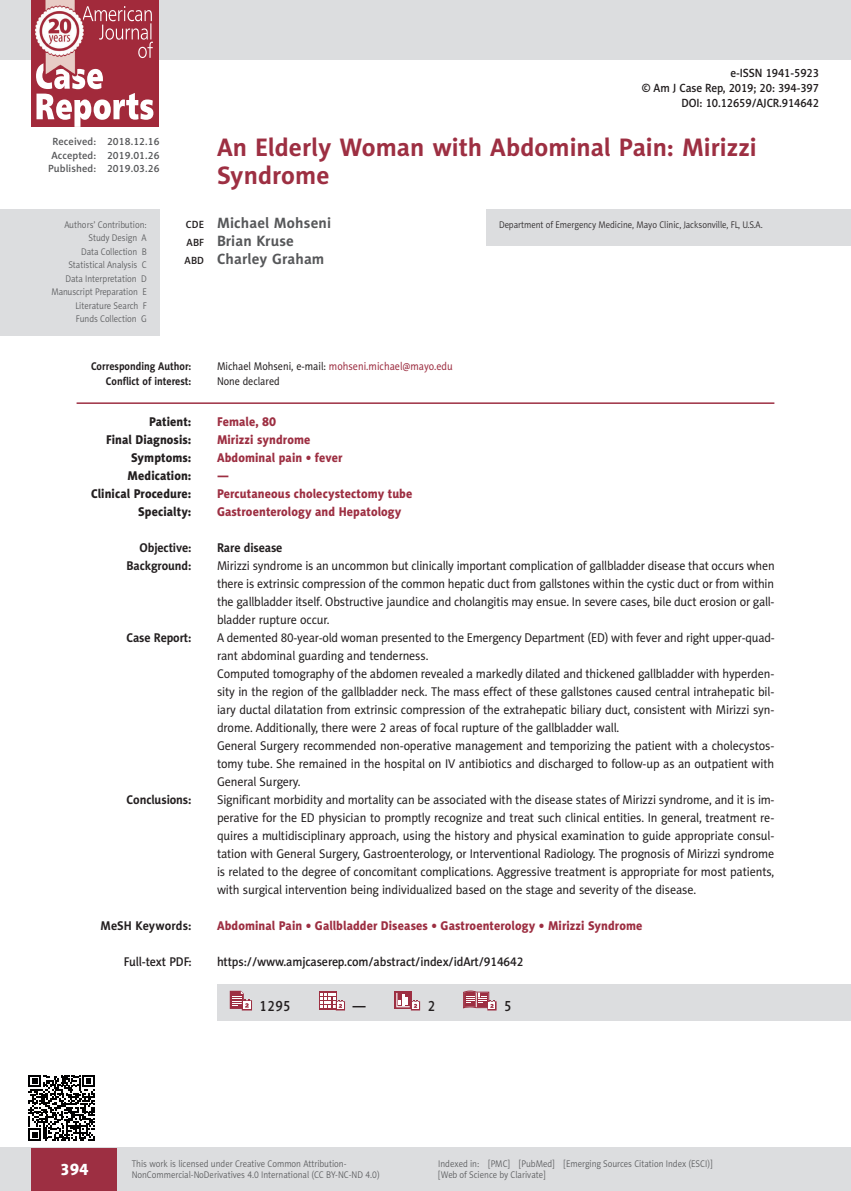
<style>
.page{position:relative;width:851px;height:1191px;background:#fff}
.page>*{position:absolute;margin:0;border:0;box-sizing:border-box;transform-origin:0 0}
.AJCR_Tytul{font:700 25.5px/28.5px "Naomi Sans EFN";color:#9d2f42}
.t1{font:16.5px "Naomi Sans EFN Heavy";color:#fff}
.AJCR_Autorzy{font:700 15px "Naomi Sans EFN";letter-spacing:.01em;color:#57585a}
.AJCR_dane{font:15px "Naomi Sans EFN Medium";color:#231f20;scale:.9 1}
.AJCR_Summary_body{font:12.75px/18px "Naomi Sans EFN";letter-spacing:-.01em;color:#231f20;text-align:justify;scale:.95 1}
.AJCR_Summary_body-2{font:12.75px/18px "Naomi Sans EFN";letter-spacing:-.01em;color:#231f20;text-align:justify;scale:.94 1}
.AJCR_keywords{font:12.75px "Naomi Sans EFN Heavy";letter-spacing:.005em;color:#9d2f42;scale:.95 1}
.AJCR_keywords-2{font:12.75px "Naomi Sans EFN Heavy";letter-spacing:.005em;color:#231f20;scale:.95 1}
.AJCR_full_text_pdf{font:12.75px "Naomi Sans EFN Medium";letter-spacing:-.01em;color:#231f20;scale:.95 1}
.AJCR_Summary_body-3{font:700 12.75px "Naomi Sans EFN";letter-spacing:-.01em;color:#231f20;scale:.95 1}
.AJCR_Summary_body-4{font:700 12.75px "Naomi Sans EFN";letter-spacing:-.01em;color:#231f20;scale:.94 1}
.AJCR_keywords-3{font:700 12.75px "Naomi Sans EFN";letter-spacing:.005em;color:#231f20;scale:.95 1}
.AJCR_full_text_pdf-2{font:12px "Naomi Sans EFN Medium";letter-spacing:-.01em;color:#231f20;scale:.95 1}
.AJCR_Adres{font:11.25px "Naomi Sans EFN";color:#9d2f42;scale:.9 1}
.AJCR_Adres-2{font:700 11.25px "Naomi Sans EFN";color:#231f20;scale:.9 1}
.AJCR_Adres-3{font:11.25px "Naomi Sans EFN";color:#231f20;scale:.9 1}
.t2{font:10.5px "Naomi Sans EFN Medium";letter-spacing:.01em;color:#57585a}
.t3{font:9.75px/11.2px "Naomi Sans EFN Light";color:#57585a;scale:.9 1}
.AJCR_Afiliacja{font:9.75px "Naomi Sans EFN Light";color:#231f20;scale:.9 1}
.s1{font-family:"Naomi Sans EFN Medium";font-weight:400;font-size:10.5px;color:#231f20}
.s2{color:#231f20}
</style>
<div class="page">
<div style="left:217px;top:984px;width:633px;height:36px;background:#dcdddf"></div>
<svg style="left:230px;top:990px;width:22px;height:20px"></svg>
<div style="left:319px;top:991px;width:17px;height:18px;background:#9d2f42"></div>
<svg style="left:320px;top:992px;width:25px;height:18px"></svg>
<div style="left:394px;top:991px;width:18px;height:18px;background:#9d2f42"></div>
<svg style="left:396px;top:993px;width:24px;height:17px"></svg>
<svg style="left:463px;top:990px;width:33px;height:20px"></svg>
<hr style="left:77px;top:402px;width:697px;height:2px;background:#9d2f42">
<div style="left:0;top:210px;width:159px;height:126px;background:#dcdddf"></div>
<div style="left:486px;top:210px;width:364px;height:36px;background:#dcdddf"></div>
<svg style="left:28px;top:1075px;width:67px;height:66px"></svg>
<hr style="left:850px;top:0;width:1px;height:60px;background:#dcdddf">
<div style="left:0;top:1148px;width:850px;height:43px;background:#dcdddf"></div>
<div style="left:32px;top:1147px;width:85px;height:43px;background:#9d2f42"></div>
<div style="left:0;top:0;width:850px;height:60px;background:#dcdddf"></div>
<img style="left:32px;top:0;width:127px;height:127px">
<img style="left:36px;top:63px;width:117px;height:64px">
<img style="left:82px;top:6px;width:70px;height:34px">
<p class="t2" style="left:52px;top:136px;width:109px">Received: 2018.12.16</p>
<p class="t2" style="left:51px;top:149px;width:110px">Accepted: 2019.01.26</p>
<p class="t2" style="left:48px;top:163px;width:113px">Published: 2019.03.26</p>
<p class="t3" style="left:64px;top:219px;width:93px">Authors’ Contribution:</p>
<p class="t3" style="left:88px;top:232px;width:66px">Study Design A</p>
<p class="t3" style="left:81px;top:246px;width:74px">Data Collection B</p>
<p class="t3" style="left:68px;top:259px;width:89px">Statistical Analysis C</p>
<p class="t3" style="left:65px;top:273px;width:92px">Data Interpretation D</p>
<p class="t3" style="left:51px;top:286px;width:107px">Manuscript Preparation E</p>
<p class="t3" style="left:75px;top:300px;width:81px">Literature Search F</p>
<p class="t3" style="left:76px;top:313px;width:80px">Funds Collection G</p>
<p class="AJCR_full_text_pdf-2" style="left:730px;top:66px;width:95px">e-ISSN 1941-5923</p>
<p class="AJCR_full_text_pdf-2" style="left:641px;top:81px;width:188px">© Am J Case Rep, 2019; 20: 394-397</p>
<p class="AJCR_full_text_pdf-2" style="left:681px;top:96px;width:146px">DOI: 10.12659/AJCR.914642</p>
<p class="AJCR_Tytul" style="left:217px;top:133px;width:541px">An Elderly Woman with Abdominal Pain: Mirizzi<br>Syndrome</p>
<p class="AJCR_Autorzy" style="left:186px;top:214px;width:147px"><span class="s1">CDE</span> Michael Mohseni</p>
<p class="AJCR_Autorzy" style="left:186px;top:232px;width:109px"><span class="s1">ABF</span> Brian Kruse</p>
<p class="AJCR_Autorzy" style="left:184px;top:250px;width:141px"><span class="s1">ABD</span> Charley Graham</p>
<p class="AJCR_Afiliacja" style="left:499px;top:219px;width:294px">Department of Emergency Medicine, Mayo Clinic, Jacksonville, FL, U.S.A.</p>
<p class="AJCR_Adres-2" style="left:91px;top:359px;width:113px">Corresponding Author:</p>
<p class="AJCR_Adres" style="left:217px;top:359px;width:263px"><span class="s2">Michael Mohseni, e-mail:</span> mohseni.michael@mayo.edu</p>
<p class="AJCR_Adres-2" style="left:106px;top:375px;width:97px">Conflict of interest:</p>
<p class="AJCR_Adres-3" style="left:217px;top:375px;width:71px">None declared</p>
<p class="AJCR_keywords-2" style="left:149px;top:414px;width:46px">Patient:</p>
<p class="AJCR_keywords" style="left:217px;top:414px;width:64px">Female, 80</p>
<p class="AJCR_keywords-2" style="left:106px;top:432px;width:91px">Final Diagnosis:</p>
<p class="AJCR_keywords" style="left:217px;top:432px;width:100px">Mirizzi syndrome</p>
<p class="AJCR_keywords-2" style="left:131px;top:450px;width:65px">Symptoms:</p>
<p class="AJCR_keywords" style="left:217px;top:450px;width:133px">Abdominal pain • fever</p>
<p class="AJCR_keywords-2" style="left:128px;top:468px;width:69px">Medication:</p>
<p class="AJCR_keywords" style="left:217px;top:468px;width:14px">—</p>
<p class="AJCR_keywords-2" style="left:91px;top:486px;width:107px">Clinical Procedure:</p>
<p class="AJCR_keywords" style="left:217px;top:486px;width:207px">Percutaneous cholecystectomy tube</p>
<p class="AJCR_keywords-2" style="left:138px;top:504px;width:58px">Specialty:</p>
<p class="AJCR_keywords" style="left:217px;top:504px;width:195px">Gastroenterology and Hepatology</p>
<p class="AJCR_Summary_body-3" style="left:139px;top:540px;width:56px">Objective:</p>
<p class="AJCR_Summary_body-3" style="left:217px;top:540px;width:70px">Rare disease</p>
<p class="AJCR_Summary_body-4" style="left:126px;top:558px;width:71px">Background:</p>
<p class="AJCR_Summary_body-2" style="left:217px;top:557px;width:594px">Mirizzi syndrome is an uncommon but clinically important complication of gallbladder disease that occurs when there is extrinsic compression of the common hepatic duct from gallstones within the cystic duct or from within the gallbladder itself. Obstructive jaundice and cholangitis may ensue. In severe cases, bile duct erosion or gall&shy;bladder rupture occur.</p>
<p class="AJCR_Summary_body-4" style="left:126px;top:630px;width:71px">Case Report:</p>
<p class="AJCR_Summary_body-2" style="left:217px;top:629px;width:594px">A demented 80-year-old woman presented to the Emergency Department (ED) with fever and right upper-quad&shy;rant abdominal guarding and tenderness.</p>
<p class="AJCR_Summary_body" style="left:217px;top:665px;width:588px">Computed tomography of the abdomen revealed a markedly dilated and thickened gallbladder with hyperden&shy;sity in the region of the gallbladder neck. The mass effect of these gallstones caused central intrahepatic bil&shy;iary ductal dilatation from extrinsic compression of the extrahepatic biliary duct, consistent with Mirizzi syn&shy;drome. Additionally, there were 2 areas of focal rupture of the gallbladder wall.</p>
<p class="AJCR_Summary_body" style="left:217px;top:737px;width:588px">General Surgery recommended non-operative management and temporizing the patient with a cholecystos&shy;tomy tube. She remained in the hospital on IV antibiotics and discharged to follow-up as an outpatient with General Surgery.</p>
<p class="AJCR_Summary_body-3" style="left:127px;top:792px;width:70px">Conclusions:</p>
<p class="AJCR_Summary_body" style="left:217px;top:791px;width:588px">Significant morbidity and mortality can be associated with the disease states of Mirizzi syndrome, and it is im&shy;perative for the ED physician to promptly recognize and treat such clinical entities. In general, treatment re&shy;quires a multidisciplinary approach, using the history and physical examination to guide appropriate consul&shy;tation with General Surgery, Gastroenterology, or Interventional Radiology. The prognosis of Mirizzi syndrome is related to the degree of concomitant complications. Aggressive treatment is appropriate for most patients, with surgical intervention being individualized based on the stage and severity of the disease.</p>
<p class="AJCR_keywords-3" style="left:100px;top:918px;width:97px">MeSH Keywords:</p>
<p class="AJCR_keywords" style="left:217px;top:918px;width:449px">Abdominal Pain • Gallbladder Diseases • Gastroenterology • Mirizzi Syndrome</p>
<p class="AJCR_full_text_pdf" style="left:124px;top:954px;width:73px">Full-text PDF:</p>
<p class="AJCR_full_text_pdf" style="left:217px;top:954px;width:324px">https://www.amjcaserep.com/abstract/index/idArt/914642</p>
<p class="AJCR_dane" style="left:259px;top:996px;width:36px">1295</p>
<p class="AJCR_dane" style="left:352px;top:996px;width:16px">—</p>
<p class="AJCR_dane" style="left:427px;top:996px;width:10px">2</p>
<p class="AJCR_dane" style="left:504px;top:996px;width:10px">5</p>
<p class="t1" style="left:60px;top:1159px;width:30px">394</p>
<p class="t3" style="left:438px;top:1158px;width:306px">Indexed in: [PMC] [PubMed] [Emerging Sources Citation Index (ESCI)] [Web of Science by Clarivate]</p>
<p class="t3" style="left:132px;top:1158px;width:277px">This work is licensed under Creative Common Attribution-<br>NonCommercial-NoDerivatives 4.0 International (CC BY-NC-ND 4.0)</p>
</div>
